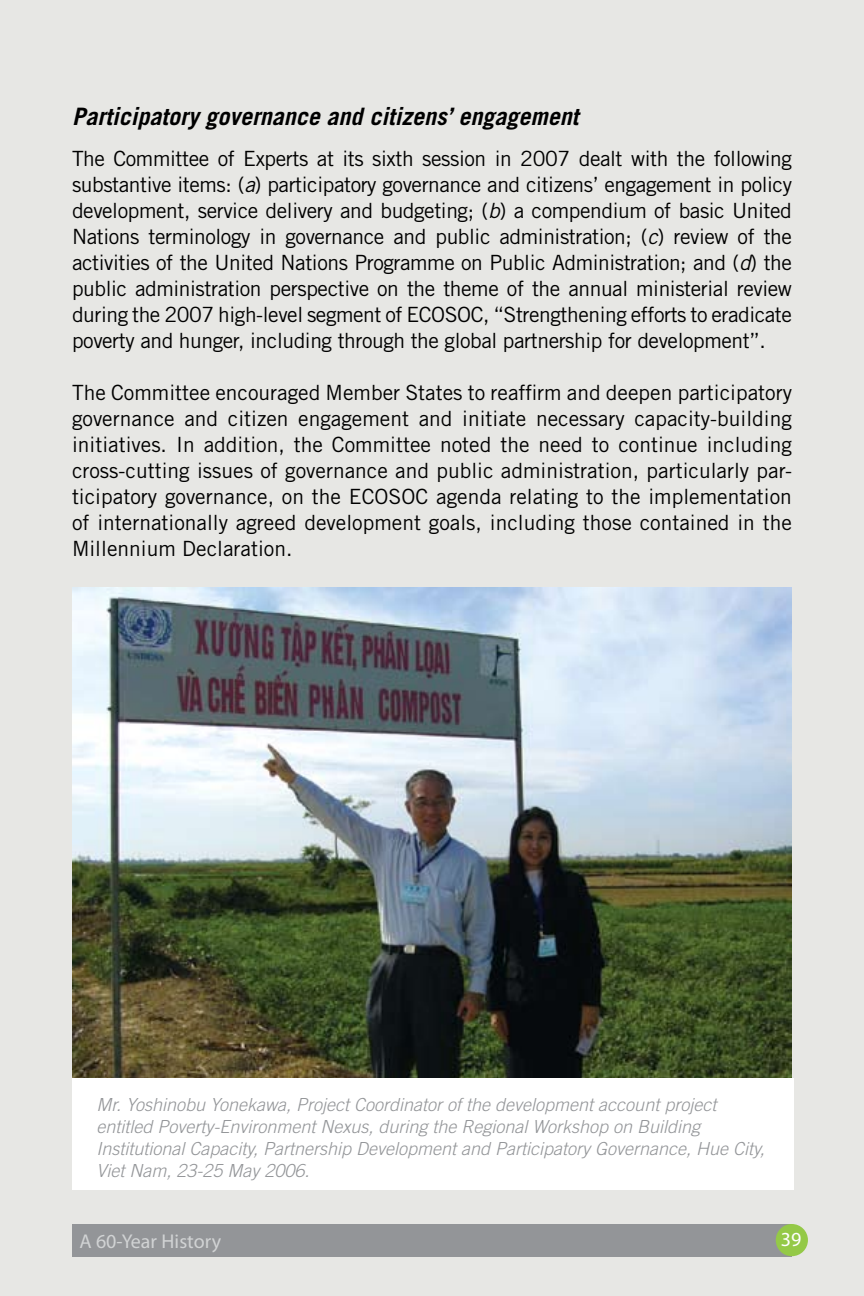
<style>
.page{position:relative;width:864px;height:1296px;background:#e7e7e4}
.page>*{position:absolute;margin:0;border:0;box-sizing:border-box;transform-origin:0 0}
.t1{font:italic 700 24px "Trade Gothic LT Std";color:#000}
.t2{font:21px/26px "Trade Gothic LT Std";letter-spacing:-.01em;color:#000;text-align:justify}
.t3{font:20px "Myriad Pro";color:#d1d3d4}
.t4{font:20px "Myriad Pro";color:#fff}
.t5{font:italic 300 18px/22px "Trade Gothic LT Std";color:#939598}
.s1{font-style:italic}
</style>
<div class="page">
<div style="left:72px;top:1224px;width:720px;height:32px;background:#939598"></div>
<div style="left:776px;top:1224px;width:32px;height:32px;background:#94c947;border-radius:50%"></div>
<img style="left:72px;top:587px;width:720px;height:491px">
<div style="left:72px;top:1079px;width:722px;height:111px;background:#fff"></div>
<p class="t1" style="left:72px;top:102px;width:508px">Participatory governance and citizens’ engagement</p>
<p class="t2" style="left:72px;top:145px;width:722px">The Committee of Experts at its sixth session in 2007 dealt with the following substantive items: (<span class="s1">a</span>) participatory governance and citizens’ engagement in policy development, service delivery and budgeting; (<span class="s1">b</span>) a compendium of basic United Nations terminology in governance and public administration; (<span class="s1">c</span>) review of the activities of the United Nations Programme on Public Administration; and (<span class="s1">d</span>) the public administration perspective on the theme of the annual ministerial review during the 2007 high-level segment of ECOSOC, “Strengthening efforts to eradicate poverty and hunger, including through the global partnership for development”.</p>
<p class="t2" style="left:72px;top:379px;width:722px">The Committee encouraged Member States to reaffirm and deepen participatory governance and citizen engagement and initiate necessary capacity-building initiatives. In addition, the Committee noted the need to continue including cross-cutting issues of governance and public administration, particularly par&shy;ticipatory governance, on the ECOSOC agenda relating to the implementation of internationally agreed development goals, including those contained in the Millennium Declaration.</p>
<p class="t5" style="left:97px;top:1094px;width:670px">Mr. Yoshinobu Yonekawa, Project Coordinator of the development account project entitled Poverty-Environment Nexus, during the Regional Workshop on Building Institutional Capacity, Partnership Development and Participatory Governance, Hue City, Viet Nam, 23-25 May 2006.</p>
<p class="t3" style="left:80px;top:1229px;width:143px">A 60-Year History</p>
<p class="t4" style="left:781px;top:1227px;width:22px">39</p>
</div>
